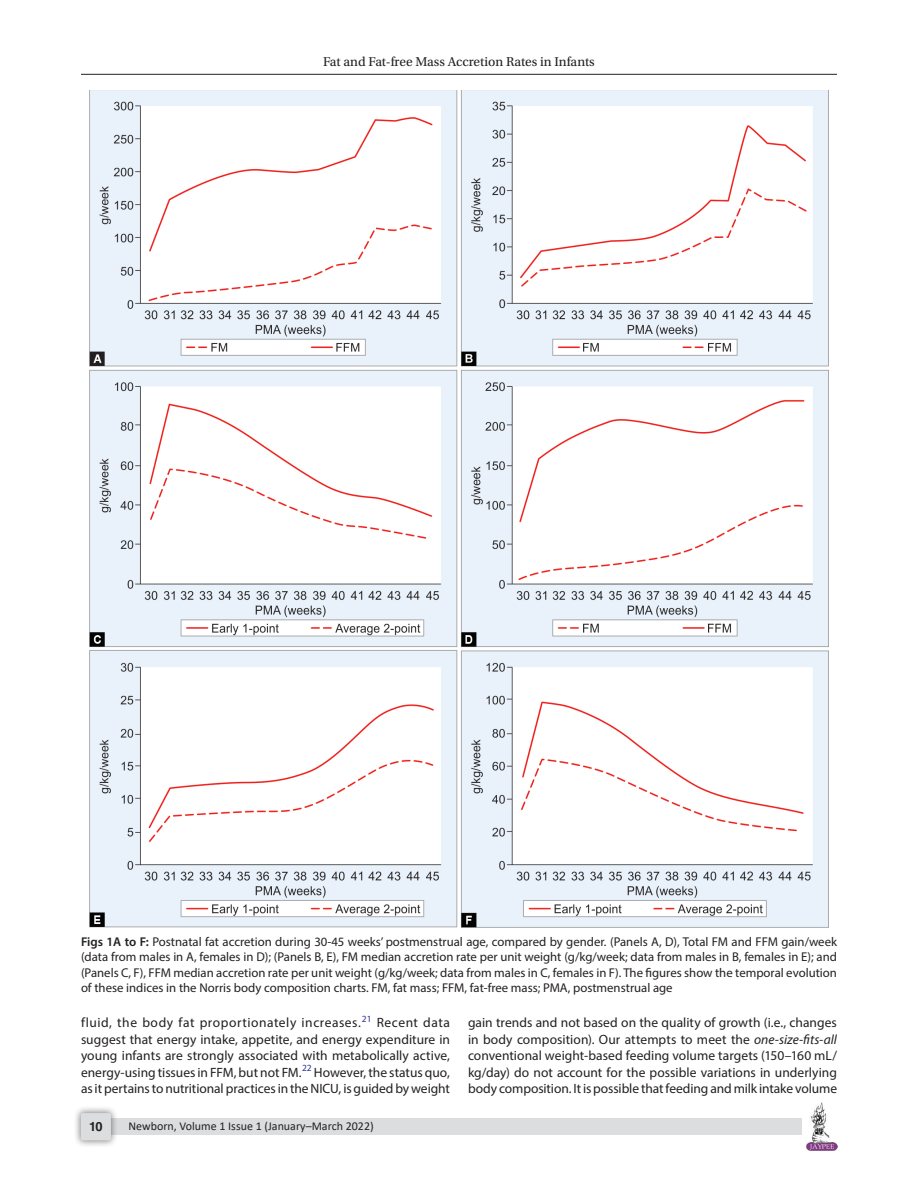
<style>
.page{position:relative;width:918px;height:1188px;background:#fff}
.page>*{position:absolute;margin:0;border:0;box-sizing:border-box;transform-origin:0 0}
.Para-Indent{font:13.5px/16.5px "Myriad Pro";letter-spacing:-.005em;color:#231f20;text-align:justify}
.t1{font:13.5px "Utopia Std";color:#231f20}
.FigCaption{font:12.75px/15.3px "Myriad Pro";color:#231f20;text-align:justify}
.t2{font:700 12.75px "Helvetica LT Std";color:#231f20}
.t3{font:12px "Calibri";color:#231f20}
.s1{font-weight:600}
.s2{font-style:italic}
</style>
<div class="page">
<hr style="left:81px;top:74px;width:756px;height:1px;background:#231f20">
<img style="left:807px;top:1103px;width:30px;height:48px">
<div style="left:96px;top:1119px;width:706px;height:16px;background:#dcdddf"></div>
<div style="left:73px;top:1106px;width:45px;height:41px;background:#231f20;opacity:.61"></div>
<div style="left:81px;top:1113px;width:30px;height:27px;background:#dcdddf;border-radius:2px"></div>
<img style="left:89px;top:90px;width:740px;height:837px">
<p class="t1" style="left:323px;top:55px;width:273px">Fat and Fat-free Mass Accretion Rates in Infants</p>
<p class="FigCaption" style="left:81px;top:934px;width:758px"><span class="s1">Figs 1A to F:</span> Postnatal fat accretion during 30-45 weeks’ postmenstrual age, compared by gender. (Panels A, D), Total FM and FFM gain/week (data from males in A, females in D); (Panels B, E), FM median accretion rate per unit weight (g/kg/week; data from males in B, females in E); and (Panels C, F), FFM median accretion rate per unit weight (g/kg/week; data from males in C, females in F). The figures show the temporal evolution of these indices in the Norris body composition charts. FM, fat mass; FFM, fat-free mass; PMA, postmenstrual age</p>
<p class="Para-Indent" style="left:81px;top:1014px;width:371px">fluid, the body fat proportionately increases.<sup>21</sup> Recent data suggest that energy intake, appetite, and energy expenditure in young infants are strongly associated with metabolically active, energy-using tissues in FFM, but not FM.<sup>22</sup> However, the status quo, as it pertains to nutritional practices in the NICU, is guided by weight</p>
<p class="Para-Indent" style="left:468px;top:1014px;width:371px">gain trends and not based on the quality of growth (i.e., changes in body composition). Our attempts to meet the <span class="s2">one-size-fits-all </span>conventional weight-based feeding volume targets (150–160 mL/ kg/day) do not account for the possible variations in underlying body composition. It is possible that feeding and milk intake volume</p>
<p class="t2" style="left:89px;top:1119px;width:15px">10</p>
<p class="t3" style="left:128px;top:1117px;width:247px">Newborn, Volume 1 Issue 1 (January–March 2022)</p>
</div>
